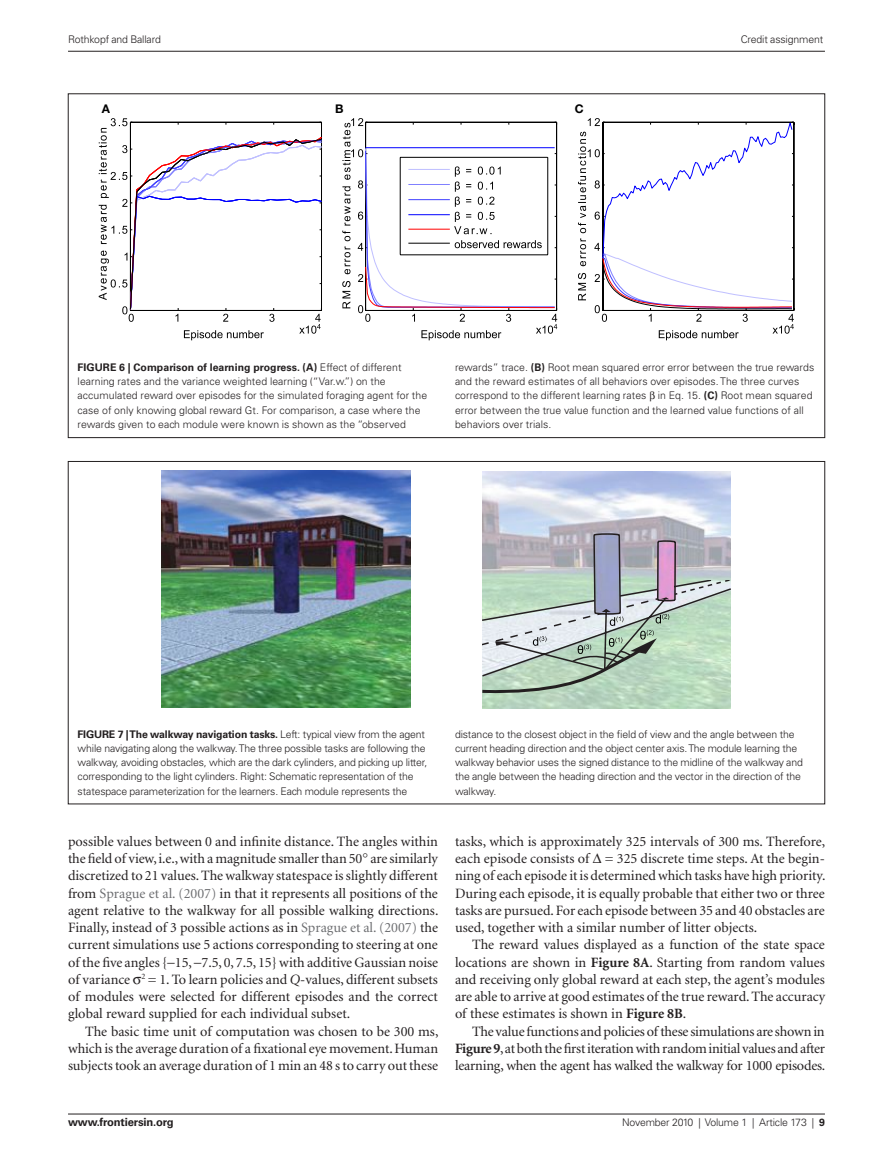
<style>
.page{position:relative;width:893px;height:1170px;background:#fff}
.page>*{position:absolute;margin:0;border:0;box-sizing:border-box;transform-origin:0 0}
.t1{font:14.25px/17.2px "Minion";letter-spacing:-.005em;color:#231f20;text-align:justify}
.t2{font:700 12px "Helvetica Neue";color:#000}
.t3{font:700 11.25px "Univers";letter-spacing:-.015em;color:#231f20}
.t4{font:300 10.5px/14.2px "Univers";letter-spacing:-.015em;color:#231f20}
.t5{font:300 10.5px/14.2px "Univers";letter-spacing:.005em;color:#231f20}
.s1{font-weight:700}
.s2{color:#6c6d70}
.s3{font-style:italic}
</style>
<div class="page">
<hr style="left:68px;top:1113px;width:757px;height:1px;background:#231f20">
<hr style="left:68px;top:51px;width:757px;height:1px;background:#231f20">
<img style="left:162px;top:471px;width:248px;height:236px">
<img style="left:483px;top:471px;width:248px;height:237px">
<svg style="left:482px;top:532px;width:249px;height:162px;background:#b6c4be"></svg>
<svg style="left:99px;top:118px;width:223px;height:222px"></svg>
<svg style="left:342px;top:118px;width:452px;height:222px"></svg>
<p class="t4" style="left:68px;top:32px;width:94px">Rothkopf and Ballard</p>
<p class="t4" style="left:741px;top:32px;width:84px">Credit assignment</p>
<p class="t2" style="left:102px;top:102px;width:10px">A</p>
<p class="t2" style="left:335px;top:102px;width:10px">B</p>
<p class="t2" style="left:575px;top:102px;width:10px">C</p>
<p class="t5" style="left:78px;top:360px;width:351px"><span class="s1">FIGURE 6 | Comparison of learning progress. (A)</span> Effect of different learning rates and the variance weighted learning (“Var.w.”) on the accumulated reward over episodes for the simulated foraging agent for the case of only knowing global reward Gt. For comparison, a case where the rewards given to each module were known is shown as the “observed</p>
<p class="t5" style="left:455px;top:360px;width:361px">rewards” trace. <span class="s1">(B)</span> Root mean squared error error between the true rewards and the reward estimates of all behaviors over episodes. The three curves correspond to the different learning rates in Eq. 15. <span class="s1">(C)</span> Root mean squared error between the true value function and the learned value functions of all behaviors over trials.</p>
<p class="t4" style="left:78px;top:726px;width:351px"><span class="s1">FIGURE 7 | The walkway navigation tasks.</span> Left: typical view from the agent while navigating along the walkway. The three possible tasks are following the walkway, avoiding obstacles, which are the dark cylinders, and picking up litter, corresponding to the light cylinders. Right: Schematic representation of the statespace parameterization for the learners. Each module represents the</p>
<p class="t4" style="left:455px;top:726px;width:349px">distance to the closest object in the field of view and the angle between the current heading direction and the object center axis. The module learning the walkway behavior uses the signed distance to the midline of the walkway and the angle between the heading direction and the vector in the direction of the walkway.</p>
<p class="t1" style="left:68px;top:833px;width:372px">possible values between 0 and infinite distance. The angles within the field of view, i.e., with a magnitude smaller than 50□ are similarly discretized to 21 values. The walkway statespace is slightly different from <span class="s2">Sprague et al. (2007)</span> in that it represents all positions of the agent relative to the walkway for all possible walking directions.<br>Finally, instead of 3 possible actions as in <span class="s2">Sprague et al. (2007)</span> the current simulations use 5 actions corresponding to steering at one of the five angles { 15, 7.5, 0, 7.5, 15} with additive Gaussian noise of variance <sup>2</sup> = 1. To learn policies and <span class="s3">Q</span>-values, different subsets of modules were selected for different episodes and the correct global reward supplied for each individual subset.</p>
<p class="t1" style="left:68px;top:1022px;width:372px;text-indent:17px">The basic time unit of computation was chosen to be 300 ms, which is the average duration of a fixational eye movement. Human subjects took an average duration of 1 min an 48 s to carry out these</p>
<p class="t1" style="left:455px;top:833px;width:372px">tasks, which is approximately 325 intervals of 300 ms. Therefore, each episode consists of = 325 discrete time steps. At the begin&shy;ning of each episode it is determined which tasks have high priority.<br>During each episode, it is equally probable that either two or three tasks are pursued. For each episode between 35 and 40 obstacles are used, together with a similar number of litter objects.</p>
<p class="t1" style="left:455px;top:936px;width:372px;text-indent:17px">The reward values displayed as a function of the state space locations are shown in <span class="s1">Figure 8A</span>. Starting from random values and receiving only global reward at each step, the agent’s modules are able to arrive at good estimates of the true reward. The accuracy of these estimates is shown in <span class="s1">Figure 8B</span>.</p>
<p class="t1" style="left:455px;top:1022px;width:372px;text-indent:17px">The value functions and policies of these simulations are shown in <span class="s1">Figure9</span>, at both the first iteration with random initial values and after learning, when the agent has walked the walkway for 1000 episodes.</p>
<p class="t3" style="left:68px;top:1115px;width:107px">www.frontiersin.org</p>
<p class="t4" style="left:622px;top:1115px;width:204px">November 2010 | Volume 1 | Article 173 | <span class="s1">9</span></p>
</div>
